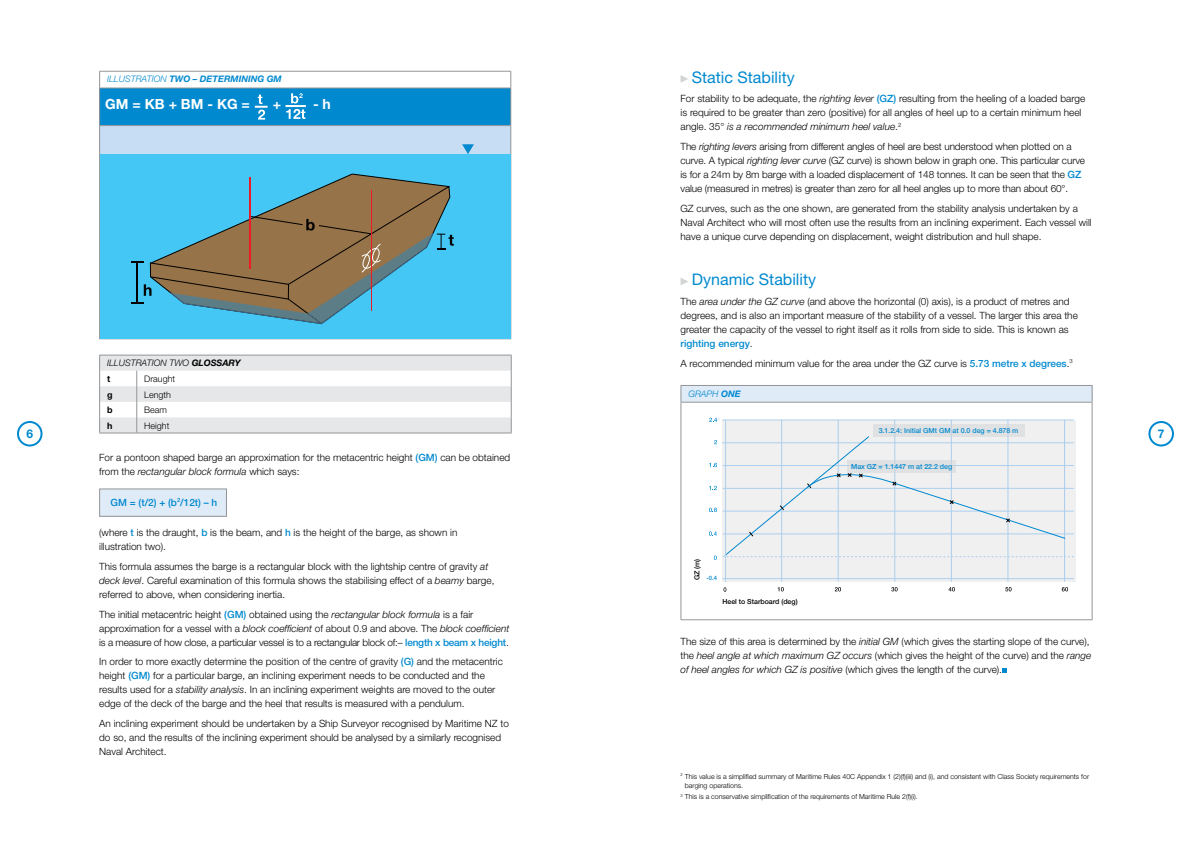
<style>
.page{position:relative;width:1191px;height:842px;background:#fff}
.page>*{position:absolute;margin:0;border:0;box-sizing:border-box;transform-origin:0 0}
.t1{font:16px "Helvetica Neue";color:#0089cf}
.t2{font:700 14px "Helvetica Neue";color:#fff}
.t3{font:300 10px/14px "Helvetica Neue";color:#000}
.t4{font:500 10px "Helvetica Neue";color:#0089cf}
.t5{font:300 9px "Helvetica Neue";color:#000}
.t6{font:italic 300 9px "Helvetica Neue";color:#0089cf}
.t7{font:italic 700 9px "Helvetica Neue";color:#0089cf}
.t8{font:italic 300 9px "Helvetica Neue";color:#000}
.t9{font:italic 700 9px "Helvetica Neue";color:#000}
.t10{font:700 9px "Helvetica Neue";color:#000}
.t11{font:300 7px/9px "Helvetica Neue";color:#000}
.t12{font:500 7px "Helvetica Neue";color:#0089cf}
.t13{font:500 7px "Helvetica Neue";color:#000}
.t14{font:500 6px "Helvetica Neue";color:#0089cf}
.s1{font-weight:500;color:#0089cf}
.s2{font-style:italic}
.s3{font-weight:700}
</style>
<div class="page">
<div style="left:17px;top:421px;width:26px;height:25px;border:2px solid #0089cf;border-radius:50%"></div>
<div style="left:1148px;top:421px;width:26px;height:25px;border:2px solid #0089cf;border-radius:50%"></div>
<div style="left:100px;top:489px;width:126px;height:27px;background:#e0ebf8"></div>
<div style="left:99px;top:489px;width:128px;height:28px;border:1px solid #939598"></div>
<div style="left:100px;top:88px;width:411px;height:38px;background:#0089cf"></div>
<div style="left:100px;top:126px;width:411px;height:213px;background:#c7ddf3"></div>
<hr style="left:99px;top:71px;width:412px;height:1px;background:#939598">
<svg style="left:99px;top:72px;width:1px;height:16px"></svg>
<svg style="left:510px;top:72px;width:1px;height:16px"></svg>
<hr style="left:99px;top:88px;width:412px;height:1px;background:#939598">
<hr style="left:99px;top:88px;width:1px;height:37px;background:#939598">
<hr style="left:510px;top:88px;width:1px;height:37px;background:#939598">
<hr style="left:99px;top:125px;width:412px;height:1px;background:#939598">
<hr style="left:99px;top:126px;width:1px;height:212px;background:#939598">
<hr style="left:510px;top:126px;width:1px;height:212px;background:#939598">
<hr style="left:99px;top:338px;width:412px;height:1px;background:#939598">
<svg style="left:255px;top:95px;width:12px;height:25px"></svg>
<hr style="left:285px;top:105px;width:21px;height:2px;background:#fff">
<svg style="left:286px;top:109px;width:19px;height:10px"></svg>
<svg style="left:99px;top:355px;width:413px;height:78px"></svg>
<hr style="left:99px;top:433px;width:38px;height:1px;background:#939598">
<hr style="left:137px;top:433px;width:374px;height:1px;background:#939598">
<div style="left:100px;top:154px;width:410px;height:184px;background:#44c7f4"></div>
<svg style="left:462px;top:144px;width:12px;height:10px"></svg>
<svg style="left:131px;top:174px;width:323px;height:151px"></svg>
<svg style="left:680px;top:75px;width:8px;height:8px"></svg>
<svg style="left:680px;top:278px;width:8px;height:7px"></svg>
<svg style="left:1002px;top:668px;width:4px;height:5px"></svg>
<div style="left:681px;top:385px;width:411px;height:17px;background:#e0ebf8"></div>
<hr style="left:680px;top:385px;width:412px;height:1px;background:#939598">
<svg style="left:680px;top:386px;width:1px;height:16px"></svg>
<svg style="left:1091px;top:386px;width:1px;height:16px"></svg>
<hr style="left:680px;top:402px;width:412px;height:1px;background:#939598">
<hr style="left:680px;top:403px;width:1px;height:216px;background:#939598">
<hr style="left:1091px;top:403px;width:1px;height:216px;background:#939598">
<hr style="left:680px;top:619px;width:412px;height:1px;background:#939598">
<svg style="left:291px;top:93px;width:12px;height:10px"></svg>
<hr style="left:371px;top:190px;width:1px;height:121px;background:#ed1c24">
<hr style="left:250px;top:177px;width:1px;height:91px;background:#ed1c24">
<div style="left:722px;top:420px;width:354px;height:162px;background:#f0f0f1"></div>
<hr style="left:838px;top:420px;width:1px;height:162px;background:#accfed">
<hr style="left:894px;top:420px;width:1px;height:162px;background:#accfed">
<hr style="left:951px;top:420px;width:1px;height:162px;background:#accfed">
<hr style="left:1007px;top:420px;width:1px;height:162px;background:#accfed">
<hr style="left:722px;top:578px;width:351px;height:1px;background:#accfed">
<hr style="left:722px;top:420px;width:351px;height:1px;background:#accfed">
<svg style="left:709px;top:418px;width:8px;height:4px"></svg>
<hr style="left:781px;top:420px;width:1px;height:162px;background:#accfed">
<svg style="left:777px;top:587px;width:7px;height:4px"></svg>
<svg style="left:723px;top:587px;width:3px;height:5px"></svg>
<svg style="left:834px;top:587px;width:7px;height:4px"></svg>
<svg style="left:891px;top:587px;width:6px;height:4px"></svg>
<svg style="left:948px;top:587px;width:7px;height:4px"></svg>
<svg style="left:1005px;top:587px;width:6px;height:4px"></svg>
<svg style="left:1061px;top:587px;width:7px;height:4px"></svg>
<div style="left:873px;top:424px;width:151px;height:13px;background:#e0e1e2"></div>
<hr style="left:725px;top:420px;width:1px;height:162px;background:#accfed">
<hr style="left:1064px;top:420px;width:1px;height:162px;background:#accfed">
<svg style="left:709px;top:435px;width:364px;height:125px"></svg>
<p class="t6" style="left:107px;top:74px;width:8px">Illustration</p>
<p class="t7" style="left:169px;top:74px;width:38px">TWO – DETER</p>
<p class="t7" style="left:230px;top:74px;width:15px">MINING</p>
<p class="t7" style="left:267px;top:74px;width:16px">GM</p>
<h2 class="t2" style="left:105px;top:95px;width:146px">GM=KB+BM-KG=</h2>
<h2 class="t2" style="left:273px;top:95px;width:10px">+</h2>
<h2 class="t2" style="left:313px;top:95px;width:19px">- h</h2>
<p class="t8" style="left:107px;top:358px;width:8px">Illustrationtwo</p>
<p class="t9" style="left:192px;top:358px;width:14px">GLOSSARY</p>
<p class="t10" style="left:107px;top:373px;width:5px">t</p>
<p class="t5" style="left:144px;top:373px;width:33px">Draught</p>
<p class="t10" style="left:107px;top:389px;width:7px">g</p>
<p class="t5" style="left:144px;top:389px;width:28px">Length</p>
<p class="t10" style="left:107px;top:404px;width:7px">b</p>
<p class="t5" style="left:144px;top:404px;width:24px">Beam</p>
<p class="t10" style="left:107px;top:420px;width:7px">h</p>
<p class="t5" style="left:144px;top:420px;width:27px">Height</p>
<p class="t3" style="left:99px;top:451px;width:412px">For a pontoon shaped barge an approximation for the metacentric height <span class="s1">(GM)</span> can be obtained from the <span class="s2">rectangular block formula</span> which says:</p>
<p class="t4" style="left:111px;top:496px;width:108px">GM = (t/2) + (b<sup>2</sup>/12t) – h</p>
<p class="t3" style="left:99px;top:525px;width:360px">(where <span class="s1">t</span> is the draught, <span class="s1">b</span> is the beam, and <span class="s1">h</span> is the height of the barge, as shown in illustration two).</p>
<p class="t3" style="left:99px;top:559px;width:397px">This formula assumes the barge is a rectangular block with the lightship centre of gravity <span class="s2">at deck level</span>. Careful examination of this formula shows the stabilising effect of a <span class="s2">beamy</span> barge, referred to above, when considering inertia.</p>
<p class="t3" style="left:99px;top:607px;width:411px">The initial metacentric height <span class="s1">(GM)</span> obtained using the <span class="s2">rectangular block formula</span> is a fair approximation for a vessel with a <span class="s2">block coefficient</span> of about 0.9 and above. The <span class="s2">block coefficient </span>is a measure of how close, a particular vessel is to a rectangular block of:– <span class="s1">length x beam x height</span>.</p>
<p class="t3" style="left:99px;top:654px;width:405px">In order to more exactly determine the position of the centre of gravity <span class="s1">(G)</span> and the metacentric height <span class="s1">(GM)</span> for a particular barge, an inclining experiment needs to be conducted and the results used for a <span class="s2">stability analysis</span>. In an inclining experiment weights are moved to the outer edge of the deck of the barge and the heel that results is measured with a pendulum.</p>
<p class="t3" style="left:99px;top:716px;width:411px">An inclining experiment should be undertaken by a Ship Surveyor recognised by Maritime NZ to do so, and the results of the inclining experiment should be analysed by a similarly recognised<br>Naval Architect.</p>
<h1 class="t1" style="left:692px;top:67px;width:104px">Static Stability</h1>
<p class="t3" style="left:680px;top:92px;width:406px">For stability to be adequate, the <span class="s2">righting lever</span> <span class="s1">(GZ)</span> resulting from the heeling of a loaded barge is required to be greater than zero (positive) for all angles of heel up to a certain minimum heel angle. 35° <span class="s2">is a recommended minimum heel value</span>.<sup>2</sup></p>
<p class="t3" style="left:680px;top:139px;width:406px">The <span class="s2">righting levers</span> arising from different angles of heel are best understood when plotted on a curve. A typical <span class="s2">righting lever curve</span> (GZ curve) is shown below in graph one. This particular curve is for a 24m by 8m barge with a loaded displacement of 148 tonnes. It can be seen that the <span class="s1">GZ </span>value (measured in metres) is greater than zero for all heel angles up to more than about 60°.</p>
<p class="t3" style="left:680px;top:201px;width:413px">GZ curves, such as the one shown, are generated from the stability analysis undertaken by a<br>Naval Architect who will most often use the results from an inclining experiment. Each vessel will have a unique curve depending on displacement, weight distribution and hull shape.</p>
<h1 class="t1" style="left:692px;top:270px;width:126px">Dynamic Stability</h1>
<p class="t3" style="left:680px;top:294px;width:399px">The <span class="s2">area under the GZ curve</span> (and above the horizontal (0) axis), is a product of metres and degrees, and is also an important measure of the stability of a vessel. The larger this area the greater the capacity of the vessel to right itself as it rolls from side to side. This is known as <span class="s1">righting energy</span>.</p>
<p class="t3" style="left:680px;top:356px;width:394px">A recommended minimum value for the area under the GZ curve is <span class="s1">5.73 metre x degrees</span>.<sup>3</sup></p>
<p class="t6" style="left:688px;top:388px;width:54px">GRAPH <span class="s3">ONE</span></p>
<p class="t13" style="left:693px;top:580px;width:23px;rotate:-90deg">GZ (m)</p>
<p class="t14" style="left:706px;top:575px;width:12px">-0.4</p>
<p class="t13" style="left:722px;top:598px;width:77px">Heel to Starboard (deg)</p>
<p class="t12" style="left:878px;top:426px;width:141px">3.1.2.4: Initial GMt GM at 0.0 deg = 4.878 m</p>
<p class="t12" style="left:851px;top:462px;width:103px">Max GZ = 1.1447 m at 22.2 deg</p>
<p class="t3" style="left:680px;top:634px;width:412px">The size of this area is determined by the <span class="s2">initial GM</span> (which gives the starting slope of the curve), the <span class="s2">heel angle at which maximum GZ occurs</span> (which gives the height of the curve) and the <span class="s2">range of heel angles for which GZ is positive</span> (which gives the length of the curve).</p>
<p class="t11" style="left:685px;top:771px;width:406px;text-indent:-4px"><sup>2</sup> This value is a simplified summary of Maritime Rules 40C Appendix 1 (2)(f)(iii) and (i), and consistent with Class Society requirements for barging operations.</p>
<p class="t11" style="left:680px;top:792px;width:239px"><sup>3</sup> This is a conservative simplification of the requirements of Maritime Rule 2(f)(i).</p>
</div>
